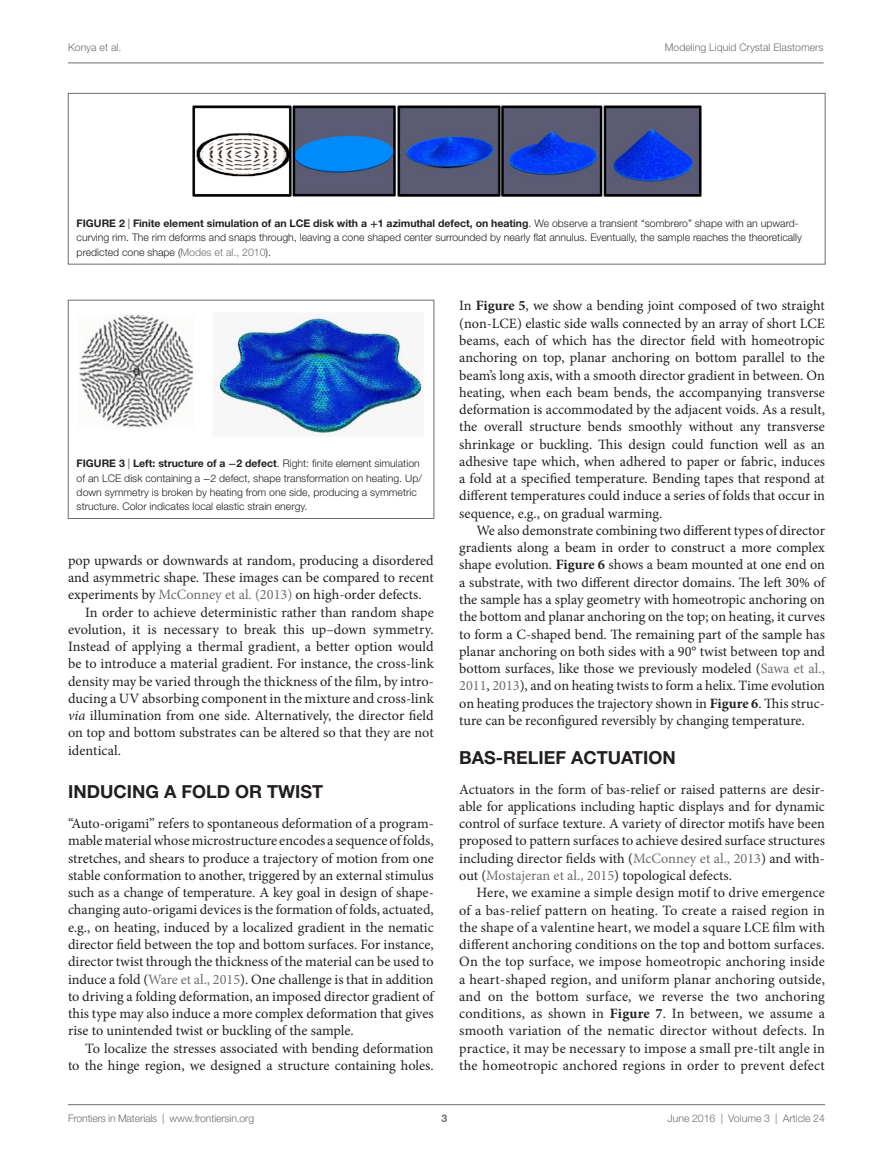
<style>
.page{position:relative;width:893px;height:1170px;background:#fff}
.page>*{position:absolute;margin:0;border:0;box-sizing:border-box;transform-origin:0 0}
.t1{font:700 18px "Helvetica Neue LT Std";color:#231f20}
.t2{font:14.25px/17.2px "Minion Pro";color:#231f20;text-align:justify}
.t3{font:300 10.5px/14.2px "Helvetica Neue LT Std";color:#231f20}
.t4{font:300 10.5px "Helvetica Neue LT Std";color:#6c6d70}
.t5{font:700 10.5px "Helvetica Neue LT Std";color:#231f20}
.t6{font:700 10.5px "Helvetica Neue LT Std";color:#6c6d70}
.s1{font-weight:300}
.s2{font-weight:700}
.s3{font-family:"STIX General";font-weight:700}
.s4{color:#6c6d70}
.s5{font-family:"STIX General";font-weight:400}
.s6{font-style:italic}
</style>
<div class="page">
<img style="left:79px;top:315px;width:345px;height:120px">
<div style="left:68px;top:300px;width:366px;height:218px;border:1px solid #6c6d70"></div>
<img style="left:192px;top:105px;width:510px;height:92px">
<div style="left:68px;top:93px;width:757px;height:171px;border:1px solid #6c6d70"></div>
<hr style="left:68px;top:1104px;width:757px;height:1px;background:#6c6d70">
<hr style="left:68px;top:63px;width:756px;height:1px;background:#6c6d70">
<p class="t4" style="left:68px;top:41px;width:55px">Konya et al.</p>
<p class="t4" style="left:665px;top:41px;width:160px">Modeling Liquid Crystal Elastomers</p>
<p class="t5" style="left:77px;top:217px;width:221px">FIG URE 2 <span class="s1">|</span> Finite element simulation of an LCE</p>
<p class="t3" style="left:77px;top:216px;width:727px;text-indent:237px"><span class="s2">disk with a</span> <span class="s3">+</span><span class="s2">1 azimuthal defect, on heating</span>. We observe a transient “sombrero” shape with an upward&shy;curving rim. The rim deforms and snaps through, leaving a cone shaped center surrounded by nearly flat annulus. Eventually, the sample reaches the theoretically predicted cone shape (<span class="s4">Modes et al., 2010</span>).</p>
<p class="t3" style="left:77px;top:456px;width:347px"><span class="s2">FIG URE 3</span> | <span class="s2">Left: structure of a</span> <span class="s3">−</span><span class="s2">2 defect</span>. Right: finite element simulation of an LCE disk containing a <span class="s5">−</span>2 defect, shape transformation on heating. Up/ down symmetry is broken by heating from one side, producing a symmetric structure. Color indicates local elastic strain energy.</p>
<p class="t2" style="left:68px;top:551px;width:367px">pop upwards or downwards at random, producing a disordered</p>
<p class="t2" style="left:68px;top:569px;width:367px">and asymmetric shape. These images can be compared to recent</p>
<p class="t2" style="left:68px;top:586px;width:355px">experiments by <span class="s4">McConney et al. (2013)</span> on high-order defects.</p>
<p class="t2" style="left:85px;top:603px;width:350px">In order to achieve deterministic rather than random shape</p>
<p class="t2" style="left:68px;top:620px;width:367px">evolution, it is necessary to break this up–down symmetry.</p>
<p class="t2" style="left:68px;top:638px;width:367px">Instead of applying a thermal gradient, a better option would</p>
<p class="t2" style="left:68px;top:655px;width:367px">be to introduce a material gradient. For instance, the cross-link</p>
<p class="t2" style="left:68px;top:672px;width:367px">density may be varied through the thickness of the film, by intro-</p>
<p class="t2" style="left:68px;top:689px;width:367px">ducing a UV absorbing component in the mixture and cross-link</p>
<p class="t2" style="left:68px;top:707px;width:367px"><span class="s6">via</span> illumination from one side. Alternatively, the director field</p>
<p class="t2" style="left:68px;top:724px;width:367px">on top and bottom substrates can be altered so that they are not</p>
<p class="t2" style="left:68px;top:741px;width:54px">identical.</p>
<p class="t1" style="left:68px;top:780px;width:58px">IN DUCING</p>
<p class="t1" style="left:164px;top:780px;width:161px">A FOLD OR TWIST</p>
<p class="t2" style="left:68px;top:815px;width:367px">“Auto-origami” refers to spontaneous deformation of a program&shy;mable material whose microstructure encodes a sequence of folds, stretches, and shears to produce a trajectory of motion from one stable conformation to another, triggered by an external stimulus such as a change of temperature. A key goal in design of shape&shy;changing auto-origami devices is the formation of folds, actuated, e.g., on heating, induced by a localized gradient in the nematic director field between the top and bottom surfaces. For instance, director twist through the thickness of the material can be used to induce a fold (<span class="s4">Ware et al., 2015</span>). One challenge is that in addition to driving a folding deformation, an imposed director gradient of this type may also induce a more complex deformation that gives rise to unintended twist or buckling of the sample.</p>
<p class="t2" style="left:68px;top:1039px;width:367px;text-align:right">To localize the stresses associated with bending deformation<br>to the hinge region, we designed a structure containing holes.</p>
<p class="t2" style="left:459px;top:297px;width:367px">In <span class="s2">Figure 5</span>, we show a bending joint composed of two straight (non-LCE) elastic side walls connected by an array of short LCE beams, each of which has the director field with homeotropic anchoring on top, planar anchoring on bottom parallel to the beam’s long axis, with a smooth director gradient in between. On heating, when each beam bends, the accompanying transverse deformation is accommodated by the adjacent voids. As a result, the overall structure bends smoothly without any transverse shrinkage or buckling. This design could function well as an adhesive tape which, when adhered to paper or fabric, induces a fold at a specified temperature. Bending tapes that respond at different temperatures could induce a series of folds that occur in sequence, e.g., on gradual warming.</p>
<p class="t2" style="left:459px;top:521px;width:367px;text-indent:17px">We also demonstrate combining two different types of director gradients along a beam in order to construct a more complex shape evolution. <span class="s2">Figure 6</span> shows a beam mounted at one end on a substrate, with two different director domains. The left 30% of the sample has a splay geometry with homeotropic anchoring on the bottom and planar anchoring on the top; on heating, it curves to form a C-shaped bend. The remaining part of the sample has planar anchoring on both sides with a 90° twist between top and bottom surfaces, like those we previously modeled (<span class="s4">Sawa et al., 2011</span>, <span class="s4">2013</span>), and on heating twists to form a helix. Time evolution on heating produces the trajectory shown in <span class="s2">Figure 6</span>. This struc&shy;ture can be reconfigured reversibly by changing temperature.</p>
<p class="t1" style="left:459px;top:746px;width:56px">BAS-RELIE</p>
<p class="t1" style="left:556px;top:746px;width:119px">F ACTUATION</p>
<p class="t2" style="left:459px;top:780px;width:367px">Actuators in the form of bas-relief or raised patterns are desir&shy;able for applications including haptic displays and for dynamic control of surface texture. A variety of director motifs have been proposed to pattern surfaces to achieve desired surface structures including director fields with (<span class="s4">McConney et al., 2013</span>) and with&shy;out (<span class="s4">Mostajeran et al., 2015</span>) topological defects.</p>
<p class="t2" style="left:459px;top:884px;width:367px;text-indent:17px">Here, we examine a simple design motif to drive emergence of a bas-relief pattern on heating. To create a raised region in the shape of a valentine heart, we model a square LCE film with different anchoring conditions on the top and bottom surfaces.<br>On the top surface, we impose homeotropic anchoring inside a heart-shaped region, and uniform planar anchoring outside, and on the bottom surface, we reverse the two anchoring conditions, as shown in <span class="s2">Figure 7</span>. In between, we assume a smooth variation of the nematic director without defects. In practice, it may be necessary to impose a small pre-tilt angle in the homeotropic anchored regions in order to prevent defect</p>
<p class="t4" style="left:68px;top:1111px;width:188px">Frontiers in Materials | www.frontiersin.org</p>
<p class="t4" style="left:667px;top:1111px;width:159px">June 2016 | Volume 3 | Article 24</p>
<p class="t6" style="left:441px;top:1111px;width:7px">3</p>
</div>
